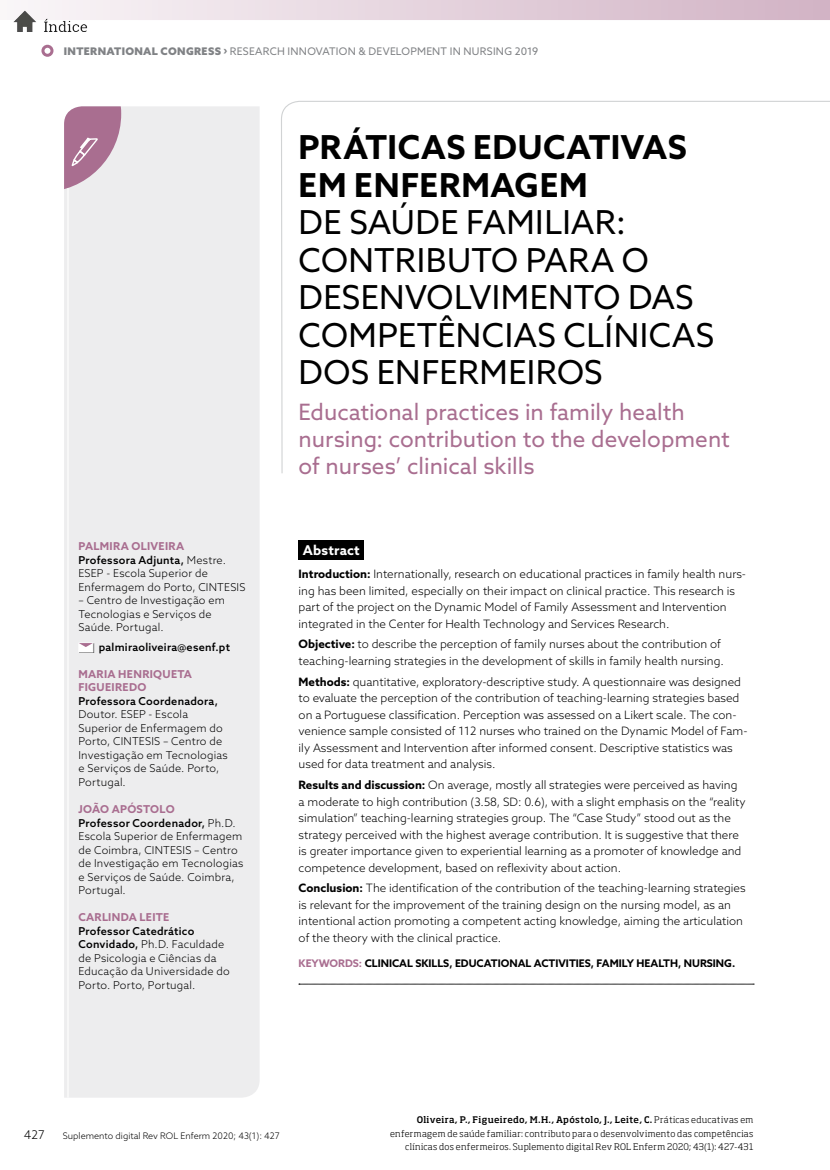
<style>
.page{position:relative;width:830px;height:1170px;background:#fff}
.page>*{position:absolute;margin:0;border:0;box-sizing:border-box;transform-origin:0 0}
.t1{font:33px/37.5px "Azo Sans";letter-spacing:.01em;color:#000}
.t2{font:700 33px/37.5px "Azo Sans";letter-spacing:.02em;color:#000}
.t3{font:22.5px/27px "Azo Sans";color:#a96e90}
.t4{font:700 13.5px "Azo Sans";letter-spacing:.01em;color:#fff}
.t5{font:300 12px "Azo Sans";color:#000}
.t6{font:300 11.55px/16.5px "Azo Sans";color:#000}
.t7{font:300 10.8px/13.5px "Azo Sans";letter-spacing:.02em;color:#000}
.t8{font:500 10.8px "Azo Sans";letter-spacing:.02em;color:#000}
.t9{font:700 10.8px/13.5px "Azo Sans";letter-spacing:.03em;color:#a96e90}
.t10{font:700 10.5px "Azo Sans";color:#000}
.t11{font:10.5px "Azo Sans";letter-spacing:.025em;color:#808285}
.t12{font:300 9px/13.5px "Soho Std";letter-spacing:.03em;color:#000;text-align:right}
.t13{font:300 9px "Azo Sans";color:#000}
.s1{font-weight:900}
.s2{font-weight:700;color:#a96e90}
.s3{font-weight:500}
.s4{font-weight:700}
.s5{color:#a96e90}
</style>
<div class="page">
<svg style="left:28px;top:0;width:801px;height:20px;background:#e3d1dc"></svg>
<div style="left:41px;top:45px;width:12px;height:12px;border:3px solid #a96e90;border-radius:50%"></div>
<div style="left:64px;top:106px;width:195px;height:991px;background:#ededee"></div>
<svg style="left:281px;top:101px;width:548px;height:372px"></svg>
<svg style="left:299px;top:983px;width:454px;height:1px"></svg>
<div style="left:298px;top:540px;width:66px;height:19px;background:#000"></div>
<div style="left:79px;top:643px;width:15px;height:10px;background:#000;opacity:.75"></div>
<div style="left:78px;top:642px;width:15px;height:10px;background:#fff;border:1px solid #fff"></div>
<svg style="left:79px;top:643px;width:14px;height:4px"></svg>
<svg style="left:64px;top:106px;width:57px;height:86px;background:#be95ad"></svg>
<hr style="left:67px;top:188px;width:1px;height:909px;background:#fff">
<img style="left:13px;top:6px;width:76px;height:26px">
<p class="t11" style="left:64px;top:44px;width:475px"><span class="s1">INTERNATIONAL CONGRESS ›</span> RESEARCH INNOVATION &amp; DEVELOPMENT IN NURSING 2019</p>
<h1 class="t2" style="left:298px;top:128px;width:389px">PRÁTICAS EDUCATIVAS<br>EM ENFERMAGEM</h1>
<h1 class="t1" style="left:298px;top:203px;width:417px">DE SAÚDE FAMILIAR:<br>CONTRIBUTO PARA O<br>DESENVOLVIMENTO DAS<br>COMPETÊNCIAS CLÍNICAS<br>DOS ENFERMEIROS</h1>
<p class="t7" style="left:78px;top:539px;width:168px"><span class="s2">PALMIRA OLIVEIRA<br></span><span class="s3">Professora Adjunta,</span> Mestre.<br>ESEP - Escola Superior de<br>Enfermagem do Porto, CINTESIS</p>
<p class="t7" style="left:78px;top:593px;width:148px">– Centro de Investigação em<br>Tecnologias e Serviços de<br>Saúde. Portugal.</p>
<p class="t8" style="left:99px;top:640px;width:133px">palmiraoliveira@esenf.pt</p>
<p class="t9" style="left:78px;top:667px;width:115px">MARIA HENRIQUETA<br>FIGUEIREDO</p>
<p class="t8" style="left:78px;top:694px;width:141px">Professora Coordenadora,</p>
<p class="t7" style="left:78px;top:707px;width:151px">Doutor. ESEP - Escola<br>Superior de Enfermagem do<br>Porto, CINTESIS – Centro de<br>Investigação em Tecnologias e Serviços de Saúde. Porto,<br>Portugal.</p>
<p class="t7" style="left:78px;top:802px;width:166px"><span class="s2">JOÃO APÓSTOLO<br></span><span class="s3">Professor Coordenador,</span> Ph.D.<br>Escola Superior de Enfermagem de Coimbra, CINTESIS – Centro de Investigação em Tecnologias e Serviços de Saúde. Coimbra,<br>Portugal.</p>
<p class="t9" style="left:78px;top:910px;width:92px">CARLINDA LEITE</p>
<p class="t7" style="left:78px;top:923px;width:153px"><span class="s3">Professor Catedrático<br>Convidado,</span> Ph.D. Faculdade de Psicologia e Ciências da<br>Educação da Universidade do<br>Porto. Porto, Portugal.</p>
<h2 class="t3" style="left:298px;top:398px;width:432px">Educational practices in family health nursing: contribution to the development of nurses’ clinical skills</h2>
<p class="t4" style="left:303px;top:541px;width:58px">Abstract</p>
<p class="t6" style="left:298px;top:565px;width:448px"><span class="s4">Introduction:</span> Internationally, research on educational practices in family health nurs&shy;ing has been limited, especially on their impact on clinical practice. This research is part of the project on the Dynamic Model of Family Assessment and Intervention integrated in the Center for Health Technology and Services Research.</p>
<p class="t6" style="left:298px;top:636px;width:426px"><span class="s4">Objective:</span> to describe the perception of family nurses about the contribution of teaching-learning strategies in the development of skills in family health nursing.</p>
<p class="t6" style="left:298px;top:673px;width:450px"><span class="s4">Methods:</span> quantitative, exploratory-descriptive study. A questionnaire was designed to evaluate the perception of the contribution of teaching-learning strategies based on a Portuguese classification. Perception was assessed on a Likert scale. The con&shy;venience sample consisted of 112 nurses who trained on the Dynamic Model of Fam&shy;ily Assessment and Intervention after informed consent. Descriptive statistics was used for data treatment and analysis.</p>
<p class="t6" style="left:298px;top:776px;width:448px"><span class="s4">Results and discussion:</span> On average, mostly all strategies were perceived as having a moderate to high contribution (3.58, SD: 0.6), with a slight emphasis on the “reality simulation” teaching-learning strategies group. The “Case Study” stood out as the strategy perceived with the highest average contribution. It is suggestive that there is greater importance given to experiential learning as a promoter of knowledge and competence development, based on reflexivity about action.</p>
<p class="t6" style="left:298px;top:879px;width:448px"><span class="s4">Conclusion:</span> The identification of the contribution of the teaching-learning strategies is relevant for the improvement of the training design on the nursing model, as an intentional action promoting a competent acting knowledge, aiming the articulation of the theory with the clinical practice.</p>
<p class="t10" style="left:298px;top:956px;width:438px"><span class="s5">KEYWORDS:</span> CLINICAL SKILLS, EDUCATIONAL ACTIVITIES, FAMILY HEALTH, NURSING.</p>
<p class="t5" style="left:24px;top:1126px;width:22px">427</p>
<p class="t13" style="left:63px;top:1129px;width:218px">Suplemento digital Rev ROL Enferm 2020; 43(1): 427</p>
<p class="t12" style="left:390px;top:1112px;width:364px"><span class="s3">Oliveira, P., Figueiredo, M.H., Apóstolo, J., Leite, C.</span> Práticas educativas em enfermagem de saúde familiar: contributo para o desenvolvimento das competências clínicas dos enfermeiros. Suplemento digital Rev ROL Enferm 2020; 43(1): 427-431</p>
</div>
